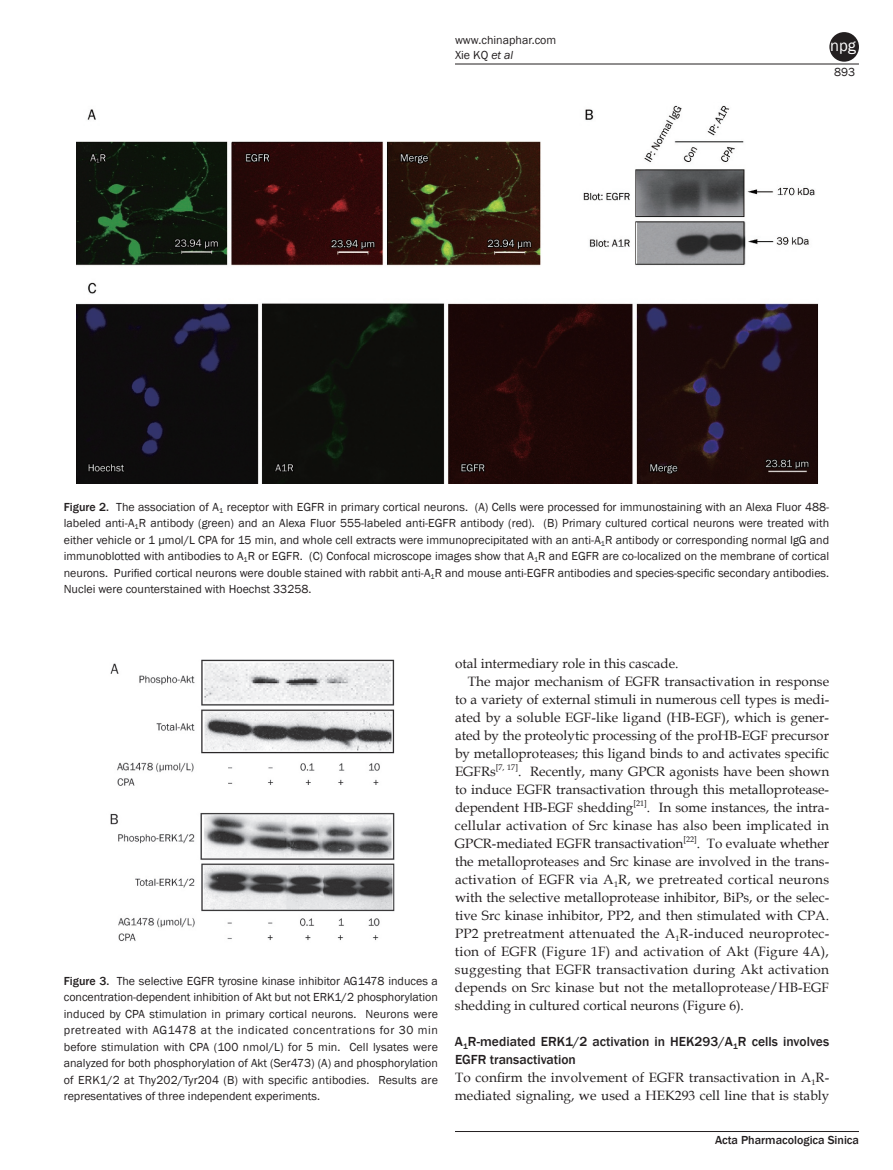
<style>
.page{position:relative;width:893px;height:1170px;background:#fff}
.page>*{position:absolute;margin:0;border:0;box-sizing:border-box;transform-origin:0 0}
.t1{font:16.5px "Franklin Gothic Book 2";color:#fff}
.t2{font:13.5px/18px "Book Antiqua";color:#231f20;text-align:justify}
.t3{font:13.5px "Book Antiqua 2";color:#231f20}
.t4{font:500 13.5px/18px "Franklin Gothic";letter-spacing:.005em;color:#231f20}
.t5{font:12px/16.5px "Franklin Gothic Book 2";color:#231f20}
.t6{font:12px "Franklin Gothic";color:#231f20}
.t7{font:500 12px "Franklin Gothic";color:#231f20}
.s1{font-family:"Franklin Gothic";font-style:italic}
.s2{font-family:"Franklin Gothic";font-weight:500}
.s3{font-family:"Franklin Gothic Book 2"}
.s4{font-family:"Book Antiqua"}
</style>
<div class="page">
<hr style="left:455px;top:64px;width:404px;height:1px;background:#231f20">
<hr style="left:455px;top:1131px;width:404px;height:1px;background:#231f20">
<div style="left:829px;top:32px;width:30px;height:30px;background:#231f20;border-radius:50%"></div>
<img style="left:77px;top:105px;width:741px;height:378px">
<img style="left:110px;top:659px;width:284px;height:282px">
<p class="t5" style="left:455px;top:32px;width:103px;line-height:15px">www.chinaphar.com<br>Xie KQ <span class="s1">et al</span></p>
<p class="t1" style="left:830px;top:35px;width:27px">npg</p>
<p class="t5" style="left:834px;top:64px;width:23px">893</p>
<p class="t5" style="left:64px;top:498px;width:767px"><span class="s2">Figure 2.</span> The association of A<sub>1</sub> receptor with EGFR in primary cortical neurons. (A) Cells were processed for immunostaining with an Alexa Fluor 488- labeled anti-A<sub>1</sub>R antibody (green) and an Alexa Fluor 555-labeled anti-EGFR antibody (red). (B) Primary cultured cortical neurons were treated with</p>
<p class="t6" style="left:64px;top:532px;width:767px">either vehicle or 1 μmol/L CPA for 15 min, and whole cell extracts were immunoprecipitated with an anti-A<sub>1</sub><span class="s3">R antibody or corresponding normal IgG and</span></p>
<p class="t5" style="left:64px;top:548px;width:767px">immunoblotted with antibodies to A<sub>1</sub>R or EGFR. (C) Confocal microscope images show that A<sub>1</sub>R and EGFR are co-localized on the membrane of cortical</p>
<p class="t6" style="left:64px;top:565px;width:767px">neurons. Purified cortical neurons were double stained with rabbit anti-A<sub>1</sub>R and mouse anti-EGFR antibodies and species-specific secondary antibodies.</p>
<p class="t5" style="left:64px;top:581px;width:249px">Nuclei were counterstained with Hoechst 33258.</p>
<p class="t5" style="left:64px;top:972px;width:376px;text-align:justify"><span class="s2">Figure 3.</span> The selective EGFR tyrosine kinase inhibitor AG1478 induces a concentration-dependent inhibition of Akt but not ERK1/2 phosphorylation induced by CPA stimulation in primary cortical neurons. Neurons were pretreated with AG1478 at the indicated concentrations for 30 min before stimulation with CPA (100 nmol/L) for 5 min. Cell lysates were analyzed for both phosphorylation of Akt (Ser473) (A) and phosphorylation of ERK1/2 at Thy202/Tyr204 (B) with specific antibodies. Results are representatives of three independent experiments.</p>
<p class="t2" style="left:455px;top:654px;width:225px">otal intermediary role in this cascade.</p>
<p class="t2" style="left:468px;top:672px;width:363px">The major mechanism of EGFR transactivation in response</p>
<p class="t2" style="left:455px;top:690px;width:376px">to a variety of external stimuli in numerous cell types is medi-</p>
<p class="t2" style="left:455px;top:708px;width:376px">ated by a soluble EGF-like ligand (HB-EGF), which is gener-</p>
<p class="t2" style="left:455px;top:726px;width:375px">ated by the proteolytic processing of the proHB-EGF precursor</p>
<p class="t3" style="left:455px;top:744px;width:376px">by metalloproteases; this ligand binds to and activates specific</p>
<p class="t2" style="left:455px;top:762px;width:376px">EGFRs<sup>[7,</sup> <sup>17]</sup>. Recently, many GPCR agonists have been shown to induce EGFR transactivation through this metalloprotease&shy;dependent HB-EGF shedding<sup>[21]</sup>. In some instances, the intra&shy;cellular activation of Src kinase has also been implicated in GPCR-mediated EGFR transactivation<sup>[22]</sup>. To evaluate whether the metalloproteases and Src kinase are involved in the trans&shy;activation of EGFR via A<sub>1</sub>R, we pretreated cortical neurons with the selective metalloprotease inhibitor, BiPs, or the selec&shy;tive Src kinase inhibitor, PP2, and then stimulated with CPA.<br>PP2 pretreatment attenuated the A<sub>1</sub>R-induced neuroprotec&shy;tion of EGFR (Figure 1F) and activation of Akt (Figure 4A), suggesting that EGFR transactivation during Akt activation depends on Src kinase but not the metalloprotease/HB-EGF shedding in cultured cortical neurons (Figure 6).</p>
<p class="t4" style="left:455px;top:1032px;width:376px">A<sub>1</sub>R-mediated ERK1/2 activation in HEK293/A<sub>1</sub>R cells involves<br>EGFR transactivation</p>
<p class="t3" style="left:455px;top:1068px;width:376px">To confirm the involvement of EGFR transactivation in A<sub>1</sub><span class="s4">R-</span></p>
<p class="t2" style="left:455px;top:1086px;width:376px">mediated signaling, we used a HEK293 cell line that is stably</p>
<p class="t7" style="left:715px;top:1132px;width:145px">Acta Pharmacologica Sinica</p>
</div>
